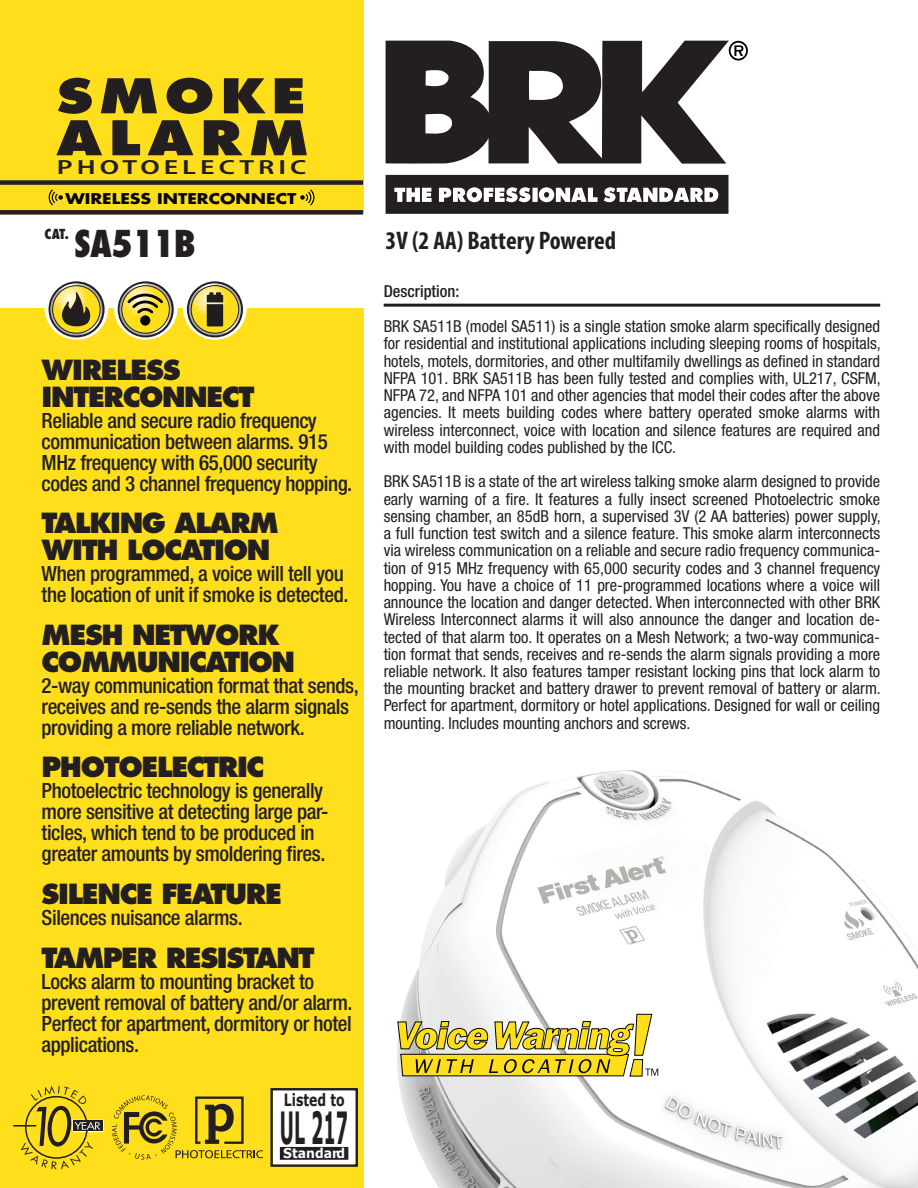
<style>
.page{position:relative;width:918px;height:1188px;background:#fff}
.page>*{position:absolute;margin:0;border:0;box-sizing:border-box;transform-origin:0 0}
.t1{font:800 46.5px/42px "Futura Std";letter-spacing:.12em;color:#231f20;scale:1.18 1}
.t2{font:700 44.25px "Verdana";color:#231f20;scale:.39 1}
.t3{font:800 condensed 36px "Futura Std";letter-spacing:-.025em;color:#231f20}
.t4{font:800 27px/27px "Futura Std";letter-spacing:-.05em;color:#231f20}
.t5{font:700 condensed 25.5px "Myriad Pro";color:#231f20}
.t6{font:500 condensed 21px/21px "Helvetica Neue LT Std";letter-spacing:-.02em;color:#231f20}
.t7{font:600 semi-condensed 20.55px "Myriad Pro";letter-spacing:.13em;color:#231f20;scale:1.5 1}
.t8{font:700 16.8px "Verdana";color:#231f20;scale:.74 1}
.t9{font:condensed 16.5px/17.2px "Helvetica Neue LT Std";color:#231f20;text-align:justify}
.t10{font:500 condensed 16.5px "Helvetica Neue LT Std";color:#231f20}
.t11{font:700 14.4px "Futura Std";color:#040503;scale:1.2 1}
.t12{font:700 13.5px "Verdana";color:#fff;scale:.93 1}
.t13{font:800 condensed 13.5px "Futura Std";color:#231f20}
</style>
<div class="page">
<div style="left:0;top:0;width:363px;height:1188px;background:#ffdf1b"></div>
<div style="left:0;top:214px;width:365px;height:94px;background:#fff"></div>
<svg style="left:386px;top:175px;width:342px;height:39px"></svg>
<svg style="left:386px;top:41px;width:362px;height:123px"></svg>
<hr style="left:384px;top:304px;width:496px;height:3px;background:#231f20">
<svg style="left:100px;top:1120px;width:4px;height:12px"></svg>
<hr style="left:13px;top:1125px;width:23px;height:2px;background:#231f20">
<div style="left:73px;top:1121px;width:30px;height:10px;background:#231f20"></div>
<svg style="left:21px;top:1086px;width:79px;height:83px"></svg>
<svg style="left:45px;top:276px;width:63px;height:64px"></svg>
<svg style="left:49px;top:282px;width:55px;height:55px"></svg>
<div style="left:272px;top:1089px;width:85px;height:77px;background:#fff"></div>
<div style="left:270px;top:1088px;width:88px;height:79px;border:2px solid #231f20"></div>
<div style="left:280px;top:1147px;width:68px;height:12px;background:#231f20"></div>
<div style="left:280px;top:1147px;width:68px;height:13px;border:1px solid #231f20"></div>
<img style="left:398px;top:770px;width:520px;height:418px">
<svg style="left:300px;top:190px;width:14px;height:15px"></svg>
<svg style="left:49px;top:190px;width:14px;height:15px"></svg>
<div style="left:0;top:180px;width:363px;height:5px;background:#231f20"></div>
<div style="left:0;top:210px;width:363px;height:5px;background:#231f20"></div>
<svg style="left:114px;top:276px;width:64px;height:64px"></svg>
<svg style="left:118px;top:282px;width:55px;height:55px"></svg>
<div style="left:140px;top:315px;width:10px;height:11px;background:#040503;border-radius:50%"></div>
<svg style="left:183px;top:276px;width:64px;height:64px"></svg>
<svg style="left:188px;top:282px;width:54px;height:55px"></svg>
<svg style="left:112px;top:1095px;width:151px;height:65px"></svg>
<svg style="left:397px;top:1013px;width:261px;height:65px"></svg>
<h1 class="t1" style="left:57px;top:75px;width:215px">SMOKE<br>ALARM</h1>
<p class="t7" style="left:57px;top:156px;width:168px">PHOTOELECTRIC</p>
<p class="t11" style="left:66px;top:189px;width:194px">WIRELESS INTERCONNECT</p>
<p class="t13" style="left:45px;top:225px;width:26px">CAT.</p>
<h3 class="t3" style="left:74px;top:221px;width:123px">SA511B</h3>
<h3 class="t4" style="left:42px;top:356px;width:214px">WIRELESS<br>INTERCONNECT</h3>
<p class="t6" style="left:42px;top:409px;width:312px">Reliable and secure radio frequency communication between alarms. 915<br>MHz frequency with 65,000 security codes and 3 channel frequency hopping.</p>
<h3 class="t4" style="left:42px;top:510px;width:239px">TALKING ALARM<br>WITH LOCATION</h3>
<p class="t6" style="left:42px;top:563px;width:308px">When programmed, a voice will tell you the location of unit if smoke is detected.</p>
<h3 class="t4" style="left:42px;top:621px;width:255px">MESH NETWORK<br>COMMUNICATION</h3>
<p class="t6" style="left:42px;top:675px;width:319px">2-way communication format that sends, receives and re-sends the alarm signals providing a more reliable network.</p>
<h3 class="t4" style="left:42px;top:754px;width:224px">PHOTOELECTRIC</h3>
<p class="t6" style="left:42px;top:780px;width:289px">Photoelectric technology is generally more sensitive at detecting large par&shy;ticles, which tend to be produced in greater amounts by smoldering fires.</p>
<h3 class="t4" style="left:42px;top:880px;width:242px">SILENCE FEATURE</h3>
<p class="t6" style="left:42px;top:907px;width:203px">Silences nuisance alarms.</p>
<h3 class="t4" style="left:42px;top:944px;width:275px">TAMPER RESISTANT</h3>
<p class="t6" style="left:42px;top:970px;width:312px">Locks alarm to mounting bracket to prevent removal of battery and/or alarm.<br>Perfect for apartment, dormitory or hotel applications.</p>
<p class="t8" style="left:284px;top:1088px;width:84px">Listed to</p>
<h2 class="t2" style="left:280px;top:1097px;width:176px">UL 217</h2>
<p class="t12" style="left:283px;top:1144px;width:68px">Standard</p>
<h3 class="t5" style="left:386px;top:224px;width:232px">3V (2 AA) Battery Powered</h3>
<p class="t10" style="left:384px;top:281px;width:77px">Description:</p>
<p class="t9" style="left:384px;top:318px;width:499px">BRK SA511B (model SA511) is a single station smoke alarm specifically designed for residential and institutional applications including sleeping rooms of hospitals, hotels, motels, dormitories, and other multifamily dwellings as defined in standard NFPA 101. BRK SA511B has been fully tested and complies with, UL217, CSFM, NFPA 72, and NFPA 101 and other agencies that model their codes after the above agencies. It meets building codes where battery operated smoke alarms with wireless interconnect, voice with location and silence features are required and with model building codes published by the ICC.</p>
<p class="t9" style="left:384px;top:473px;width:499px">BRK SA511B is a state of the art wireless talking smoke alarm designed to provide early warning of a fire. It features a fully insect screened Photoelectric smoke sensing chamber, an 85dB horn, a supervised 3V (2 AA batteries) power supply, a full function test switch and a silence feature. This smoke alarm interconnects via wireless communication on a reliable and secure radio frequency communica&shy;tion of 915 MHz frequency with 65,000 security codes and 3 channel frequency hopping. You have a choice of 11 pre-programmed locations where a voice will announce the location and danger detected. When interconnected with other BRK Wireless Interconnect alarms it will also announce the danger and location de&shy;tected of that alarm too. It operates on a Mesh Network; a two-way communica&shy;tion format that sends, receives and re-sends the alarm signals providing a more reliable network. It also features tamper resistant locking pins that lock alarm to the mounting bracket and battery drawer to prevent removal of battery or alarm.<br>Perfect for apartment, dormitory or hotel applications. Designed for wall or ceiling mounting. Includes mounting anchors and screws.</p>
</div>
